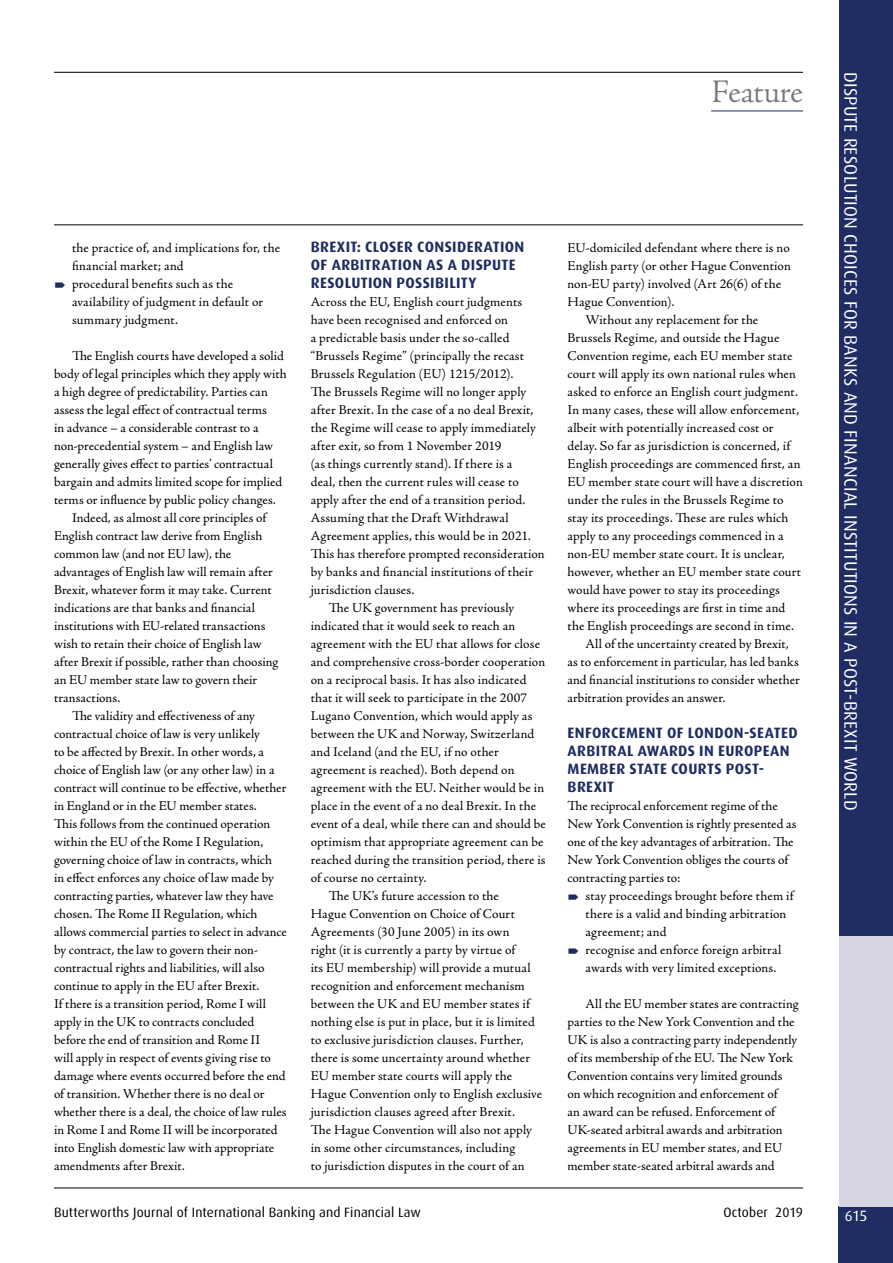
<style>
.page{position:relative;width:893px;height:1263px;background:#fff}
.page>*{position:absolute;margin:0;border:0;box-sizing:border-box;transform-origin:0 0}
.t1{font:300 33px "Adobe Jenson Pro";letter-spacing:-.015em;color:#77787a}
.j-Strap{font:18px "Dax";letter-spacing:.01em;color:#fff}
.j-H1{font:700 15px/18px "Dax";letter-spacing:.025em;color:#1f2d63}
.t2{font:15px "Dax";color:#fff}
.j-Para{font:13.5px/18px "Adobe Jenson Pro";letter-spacing:.005em;color:#000}
.j-PC{font:13.5px/18px "Adobe Jenson Pro";letter-spacing:.01em;color:#000}
.Running_Footer{font:13.5px "Dax";letter-spacing:.01em;color:#000}
</style>
<div class="page">
<div style="left:839px;top:1206px;width:54px;height:57px;background:#1f2d63"></div>
<hr style="left:54px;top:1188px;width:749px;height:1px;background:#000">
<hr style="left:54px;top:72px;width:749px;height:1px;background:#000">
<div style="left:839px;top:0;width:54px;height:936px;background:#1f2d63"></div>
<div style="left:839px;top:936px;width:54px;height:270px;background:#d6d6e3"></div>
<hr style="left:711px;top:111px;width:92px;height:1px;background:#1f2d63">
<hr style="left:54px;top:225px;width:749px;height:1px;background:#000">
<h1 class="t1" style="left:711px;top:73px;width:93px">Feature</h1>
<p class="j-Para" style="left:72px;top:239px;width:210px">the practice of, and implications for, the financial market; and</p>
<p class="j-Para" style="left:72px;top:275px;width:193px">procedural benefits such as the availability of judgment in default or summary judgment.</p>
<p class="j-Para" style="left:54px;top:347px;width:234px;text-indent:18px">The English courts have developed a solid body of legal principles which they apply with a high degree of predictability. Parties can assess the legal effect of contractual terms<br>in advance – a considerable contrast to a non-precedential system – and English law generally gives effect to parties’ contractual bargain and admits limited scope for implied terms or influence by public policy changes.</p>
<p class="j-Para" style="left:54px;top:509px;width:226px;text-indent:18px">Indeed, as almost all core principles of English contract law derive from English common law (and not EU law), the advantages of English law will remain after Brexit, whatever form it may take. Current indications are that banks and financial institutions with EU-related transactions wish to retain their choice of English law after Brexit if possible, rather than choosing an EU member state law to govern their transactions.</p>
<p class="j-Para" style="left:54px;top:707px;width:235px;text-indent:18px">The validity and effectiveness of any contractual choice of law is very unlikely<br>to be affected by Brexit. In other words, a choice of English law (or any other law) in a contract will continue to be effective, whether in England or in the EU member states.<br>This follows from the continued operation within the EU of the Rome I Regulation, governing choice of law in contracts, which<br>in effect enforces any choice of law made by contracting parties, whatever law they have chosen. The Rome II Regulation, which allows commercial parties to select in advance by contract, the law to govern their non&shy;contractual rights and liabilities, will also continue to apply in the EU after Brexit.<br>If there is a transition period, Rome I will apply in the UK to contracts concluded before the end of transition and Rome II<br>will apply in respect of events giving rise to damage where events occurred before the end of transition. Whether there is no deal or whether there is a deal, the choice of law rules in Rome I and Rome II will be incorporated into English domestic law with appropriate amendments after Brexit.</p>
<p class="j-H1" style="left:311px;top:238px;width:215px">BREXIT: CLOSER CONSIDERATION<br>OF ARBITRATION AS A DISPUTE<br>RESOLUTION POSSIBILITY</p>
<p class="j-PC" style="left:311px;top:293px;width:236px">Across the EU, English court judgments have been recognised and enforced on<br>a predictable basis under the so-called “Brussels Regime” (principally the recast Brussels Regulation (EU) 1215/2012).<br>The Brussels Regime will no longer apply after Brexit. In the case of a no deal Brexit, the Regime will cease to apply immediately after exit, so from 1 November 2019<br>(as things currently stand). If there is a<br>deal, then the current rules will cease to apply after the end of a transition period.<br>Assuming that the Draft Withdrawal Agreement applies, this would be in 2021.<br>This has therefore prompted reconsideration by banks and financial institutions of their jurisdiction clauses.</p>
<p class="j-Para" style="left:311px;top:599px;width:237px;text-indent:18px">The UK government has previously indicated that it would seek to reach an agreement with the EU that allows for close and comprehensive cross-border cooperation on a reciprocal basis. It has also indicated that it will seek to participate in the 2007<br>Lugano Convention, which would apply as between the UK and Norway, Switzerland and Iceland (and the EU, if no other agreement is reached). Both depend on agreement with the EU. Neither would be in place in the event of a no deal Brexit. In the event of a deal, while there can and should be optimism that appropriate agreement can be reached during the transition period, there is of course no certainty.</p>
<p class="j-Para" style="left:311px;top:887px;width:233px;text-indent:18px">The UK’s future accession to the<br>Hague Convention on Choice of Court Agreements (30 June 2005) in its own<br>right (it is currently a party by virtue of<br>its EU membership) will provide a mutual recognition and enforcement mechanism between the UK and EU member states if nothing else is put in place, but it is limited to exclusive jurisdiction clauses. Further, there is some uncertainty around whether EU member state courts will apply the Hague Convention only to English exclusive jurisdiction clauses agreed after Brexit.<br>The Hague Convention will also not apply in some other circumstances, including<br>to jurisdiction disputes in the court of an</p>
<p class="j-Para" style="left:567px;top:239px;width:225px">EU-domiciled defendant where there is no English party (or other Hague Convention non-EU party) involved (Art 26(6) of the Hague Convention).</p>
<p class="j-Para" style="left:567px;top:311px;width:237px;text-indent:18px">Without any replacement for the Brussels Regime, and outside the Hague Convention regime, each EU member state court will apply its own national rules when asked to enforce an English court judgment.<br>In many cases, these will allow enforcement, albeit with potentially increased cost or delay. So far as jurisdiction is concerned, if English proceedings are commenced first, an EU member state court will have a discretion under the rules in the Brussels Regime to stay its proceedings. These are rules which apply to any proceedings commenced in a non-EU member state court. It is unclear, however, whether an EU member state court would have power to stay its proceedings where its proceedings are first in time and the English proceedings are second in time.</p>
<p class="j-Para" style="left:567px;top:635px;width:234px;text-indent:18px">All of the uncertainty created by Brexit, as to enforcement in particular, has led banks and financial institutions to consider whether arbitration provides an answer.</p>
<p class="j-H1" style="left:568px;top:724px;width:232px">ENFORCEMENT OF LONDON-SEATED<br>ARBITRAL AWARDS IN EUROPEAN<br>MEMBER STATE COURTS POST-<br>BREXIT</p>
<p class="j-PC" style="left:567px;top:797px;width:231px">The reciprocal enforcement regime of the New York Convention is rightly presented as one of the key advantages of arbitration. The New York Convention obliges the courts of contracting parties to:</p>
<p class="j-Para" style="left:585px;top:887px;width:210px">stay proceedings brought before them if there is a valid and binding arbitration agreement; and</p>
<p class="j-Para" style="left:585px;top:941px;width:197px">recognise and enforce foreign arbitral awards with very limited exceptions.</p>
<p class="j-Para" style="left:567px;top:995px;width:233px;text-indent:18px">All the EU member states are contracting parties to the New York Convention and the UK is also a contracting party independently of its membership of the EU. The New York Convention contains very limited grounds on which recognition and enforcement of<br>an award can be refused. Enforcement of UK-seated arbitral awards and arbitration agreements in EU member states, and EU member state-seated arbitral awards and</p>
<p class="Running_Footer" style="left:54px;top:1204px;width:368px">Butterworths Journal of International Banking and Financial Law</p>
<p class="Running_Footer" style="left:723px;top:1204px;width:81px">October 2019</p>
<p class="j-Strap" style="left:861px;top:72px;width:740px;rotate:90deg">DISPUTE RESOLUTION CHOICES FOR BANKS AND FINANCIAL INSTITUTIONS IN A POST-BREXIT WORLD</p>
<p class="t2" style="left:845px;top:1207px;width:24px">615</p>
</div>
